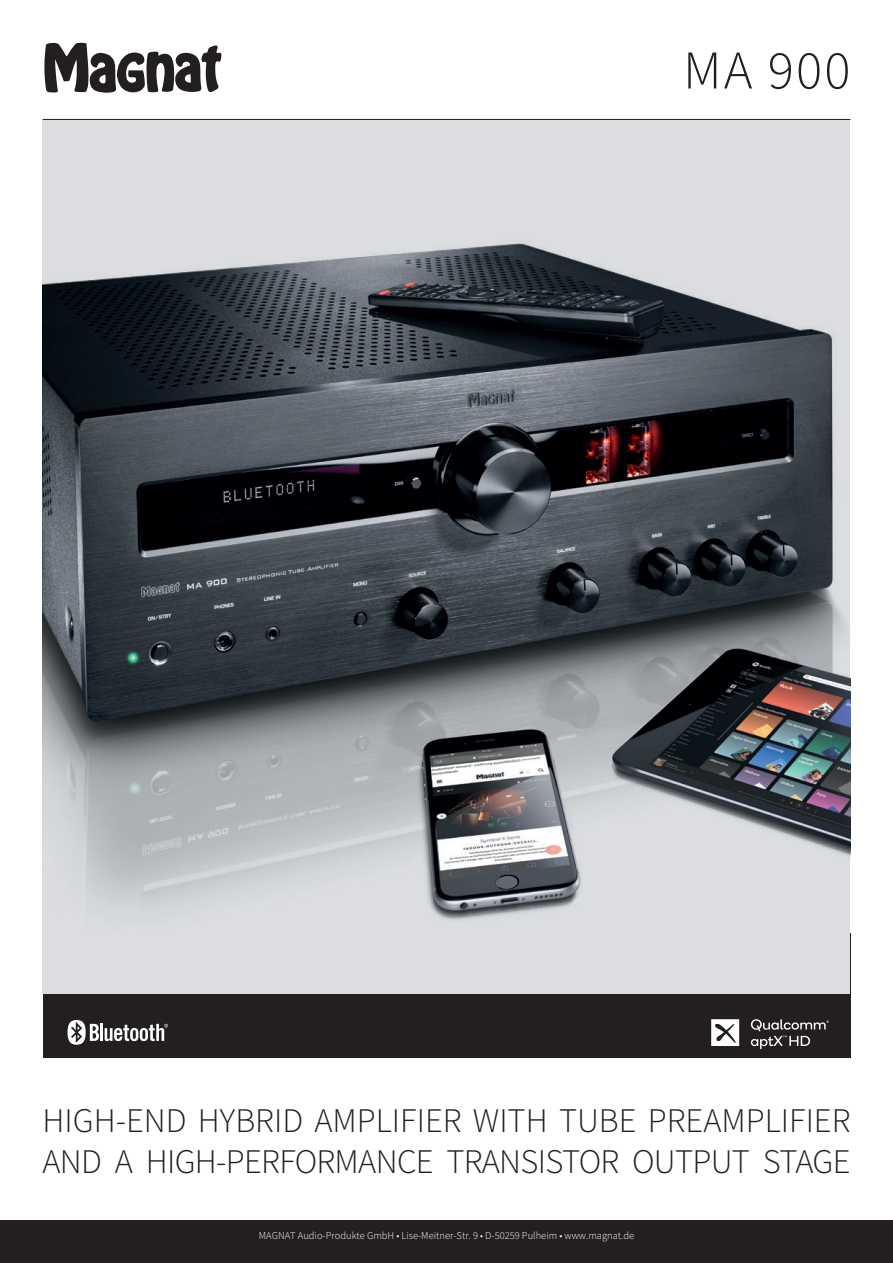
<style>
.page{position:relative;width:893px;height:1263px;background:#fff}
.page>*{position:absolute;margin:0;border:0;box-sizing:border-box;transform-origin:0 0}
.t1{font:300 54.6px "Source Sans Pro";color:#231f20}
.t2{font:300 34.5px/41.4px "Source Sans Pro";color:#231f20}
.t3{font:300 10.5px "Source Sans Pro";color:#fff}
</style>
<div class="page">
<svg style="left:44px;top:43px;width:177px;height:50px"></svg>
<div style="left:0;top:1220px;width:893px;height:43px;background:#231f20"></div>
<div style="left:43px;top:933px;width:807px;height:125px;background:#231f20"></div>
<hr style="left:100px;top:1024px;width:3px;height:17px;background:#fff">
<svg style="left:105px;top:1024px;width:63px;height:17px"></svg>
<svg style="left:67px;top:1020px;width:32px;height:25px"></svg>
<hr style="left:43px;top:119px;width:807px;height:1px;background:#231f20">
<svg style="left:711px;top:1019px;width:28px;height:27px"></svg>
<svg style="left:751px;top:1019px;width:78px;height:30px"></svg>
<div style="left:43px;top:131px;width:807px;height:863px;background:#dbdde0"></div>
<img style="left:43px;top:244px;width:807px;height:666px">
<h1 class="t1" style="left:683px;top:37px;width:169px">MA 900</h1>
<p class="t2" style="left:43px;top:1099px;width:809px">HIGH-END HYBRID AMPLIFIER WITH TUBE PREAMPLIFIER<br>AND A HIGH-PERFORMANCE TRANSISTOR OUTPUT STAGE</p>
<p class="t3" style="left:259px;top:1229px;width:377px">MAGNAT Audio-Produkte GmbH • Lise-Meitner-Str. 9 • D-50259 Pulheim • www.magnat.de</p>
</div>
